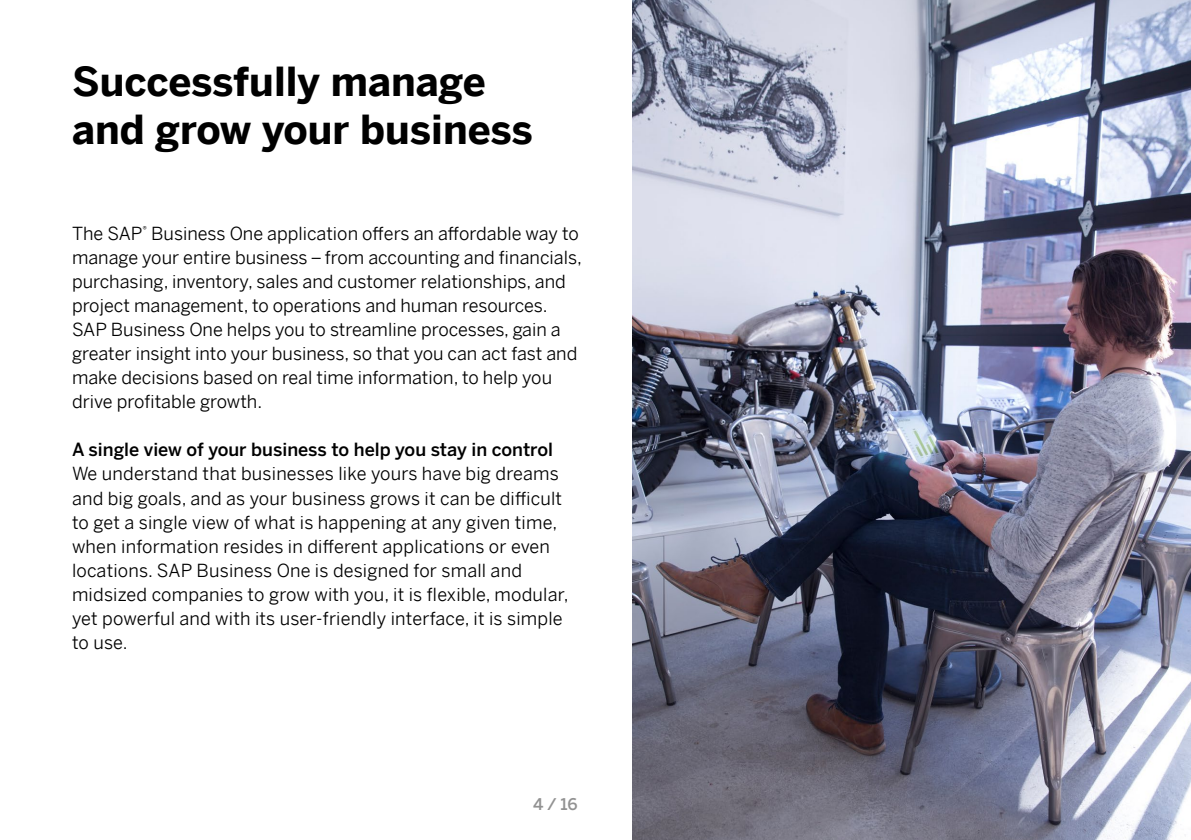
<style>
.page{position:relative;width:1191px;height:840px;background:#fff}
.page>*{position:absolute;margin:0;border:0;box-sizing:border-box;transform-origin:0 0}
.t1{font:700 40px/48px "Benton Sans";color:#000}
.t2{font:18px/24px "Benton Sans";color:#000}
.t3{font:500 18px "Benton Sans";color:#000}
.t4{font:500 16px "Benton Sans";color:#929292}
</style>
<div class="page">
<img style="left:632px;top:0;width:559px;height:839px">
<h1 class="t1" style="left:72px;top:53px;width:462px">Successfully manage and grow your business</h1>
<p class="t2" style="left:72px;top:219px;width:511px">The SAP<sup>®</sup> Business One application offers an affordable way to manage your entire business – from accounting and financials, purchasing, inventory, sales and customer relationships, and project management, to operations and human resources.<br>SAP Business One helps you to streamline processes, gain a greater insight into your business, so that you can act fast and make decisions based on real time information, to help you drive profitable growth.</p>
<p class="t3" style="left:72px;top:438px;width:482px">A single view of your business to help you stay in control</p>
<p class="t2" style="left:72px;top:459px;width:498px">We understand that businesses like yours have big dreams and big goals, and as your business grows it can be difficult to get a single view of what is happening at any given time, when information resides in different applications or even locations. SAP Business One is designed for small and midsized companies to grow with you, it is flexible, modular, yet powerful and with its user-friendly interface, it is simple to use.</p>
<p class="t4" style="left:533px;top:793px;width:46px">4/16</p>
</div>
